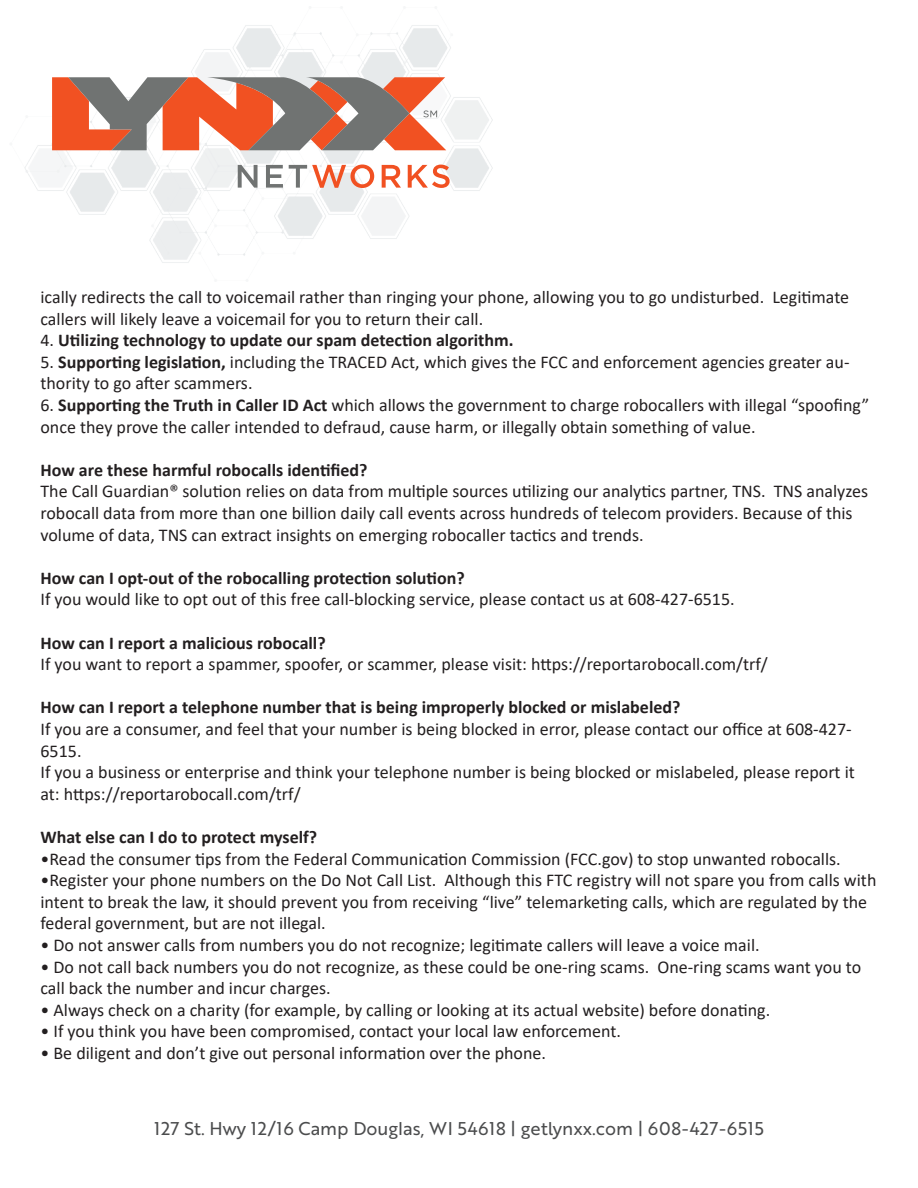
<style>
.page{position:relative;width:918px;height:1188px;background:#fff}
.page>*{position:absolute;margin:0;border:0;box-sizing:border-box;transform-origin:0 0}
.Paragraph{font:18px/21.6px "Calibri";color:#231f20}
.Paragraph-2{font:700 18px "Calibri";color:#231f20}
.t1{font:18px "Brother 1816 Regular";color:#4b4c4d}
.s1{font-weight:400}
.s2{font-weight:700}
</style>
<div class="page">
<img style="left:24px;top:25px;width:469px;height:238px">
<svg style="left:238px;top:165px;width:20px;height:23px"></svg>
<svg style="left:266px;top:165px;width:17px;height:23px"></svg>
<svg style="left:289px;top:165px;width:85px;height:23px"></svg>
<svg style="left:382px;top:165px;width:19px;height:23px"></svg>
<svg style="left:408px;top:165px;width:42px;height:23px"></svg>
<svg style="left:52px;top:77px;width:394px;height:73px"></svg>
<p class="Paragraph" style="left:40px;top:286px;width:810px">ically redirects the call to voicemail rather than ringing your phone, allowing you to go undisturbed. Legitimate callers will likely leave a voicemail for you to return their call.</p>
<p class="Paragraph-2" style="left:40px;top:327px;width:475px"><span class="s1">4.</span> Utilizing technology to update our spam detection algorithm.</p>
<p class="Paragraph" style="left:40px;top:351px;width:811px">5. <span class="s2">Supporting legislation,</span> including the TRACED Act, which gives the FCC and enforcement agencies greater au&shy;thority to go after scammers.</p>
<p class="Paragraph" style="left:40px;top:394px;width:830px">6. <span class="s2">Supporting the Truth in Caller ID Act</span> which allows the government to charge robocallers with illegal “spoofing” once they prove the caller intended to defraud, cause harm, or illegally obtain something of value.</p>
<p class="Paragraph-2" style="left:40px;top:457px;width:329px">How are these harmful robocalls identified?</p>
<p class="Paragraph" style="left:40px;top:480px;width:829px">The Call Guardian® solution relies on data from multiple sources utilizing our analytics partner, TNS. TNS analyzes robocall data from more than one billion daily call events across hundreds of telecom providers. Because of this volume of data, TNS can extract insights on emerging robocaller tactics and trends.</p>
<p class="Paragraph-2" style="left:40px;top:565px;width:426px">How can I opt-out of the robocalling protection solution?</p>
<p class="Paragraph" style="left:40px;top:588px;width:696px">If you would like to opt out of this free call-blocking service, please contact us at 608-427-6515.</p>
<p class="Paragraph-2" style="left:40px;top:630px;width:287px">How can I report a malicious robocall?</p>
<p class="Paragraph" style="left:40px;top:653px;width:729px">If you want to report a spammer, spoofer, or scammer, please visit: https://reportarobocall.com/trf/</p>
<p class="Paragraph-2" style="left:40px;top:695px;width:641px">How can I report a telephone number that is being improperly blocked or mislabeled?</p>
<p class="Paragraph" style="left:40px;top:718px;width:813px">If you are a consumer, and feel that your number is being blocked in error, please contact our office at 608-427-<br>6515.</p>
<p class="Paragraph" style="left:40px;top:761px;width:816px">If you a business or enterprise and think your telephone number is being blocked or mislabeled, please report it at: https://reportarobocall.com/trf/</p>
<p class="Paragraph-2" style="left:40px;top:824px;width:278px">What else can I do to protect myself?</p>
<p class="Paragraph" style="left:40px;top:847px;width:802px">•Read the consumer tips from the Federal Communication Commission (FCC.gov) to stop unwanted robocalls.</p>
<p class="Paragraph" style="left:40px;top:869px;width:837px">•Register your phone numbers on the Do Not Call List. Although this FTC registry will not spare you from calls with intent to break the law, it should prevent you from receiving “live” telemarketing calls, which are regulated by the federal government, but are not illegal.</p>
<p class="Paragraph" style="left:40px;top:934px;width:721px">• Do not answer calls from numbers you do not recognize; legitimate callers will leave a voice mail.</p>
<p class="Paragraph" style="left:40px;top:955px;width:822px">• Do not call back numbers you do not recognize, as these could be one-ring scams. One-ring scams want you to call back the number and incur charges.</p>
<p class="Paragraph" style="left:40px;top:999px;width:731px">• Always check on a charity (for example, by calling or looking at its actual website) before donating.</p>
<p class="Paragraph" style="left:40px;top:1020px;width:582px">• If you think you have been compromised, contact your local law enforcement.</p>
<p class="Paragraph" style="left:40px;top:1042px;width:507px">• Be diligent and don’t give out personal information over the phone.</p>
<p class="t1" style="left:154px;top:1115px;width:611px">127 St. Hwy 12/16 Camp Douglas, WI 54618 | getlynxx.com | 608-427-6515</p>
</div>
